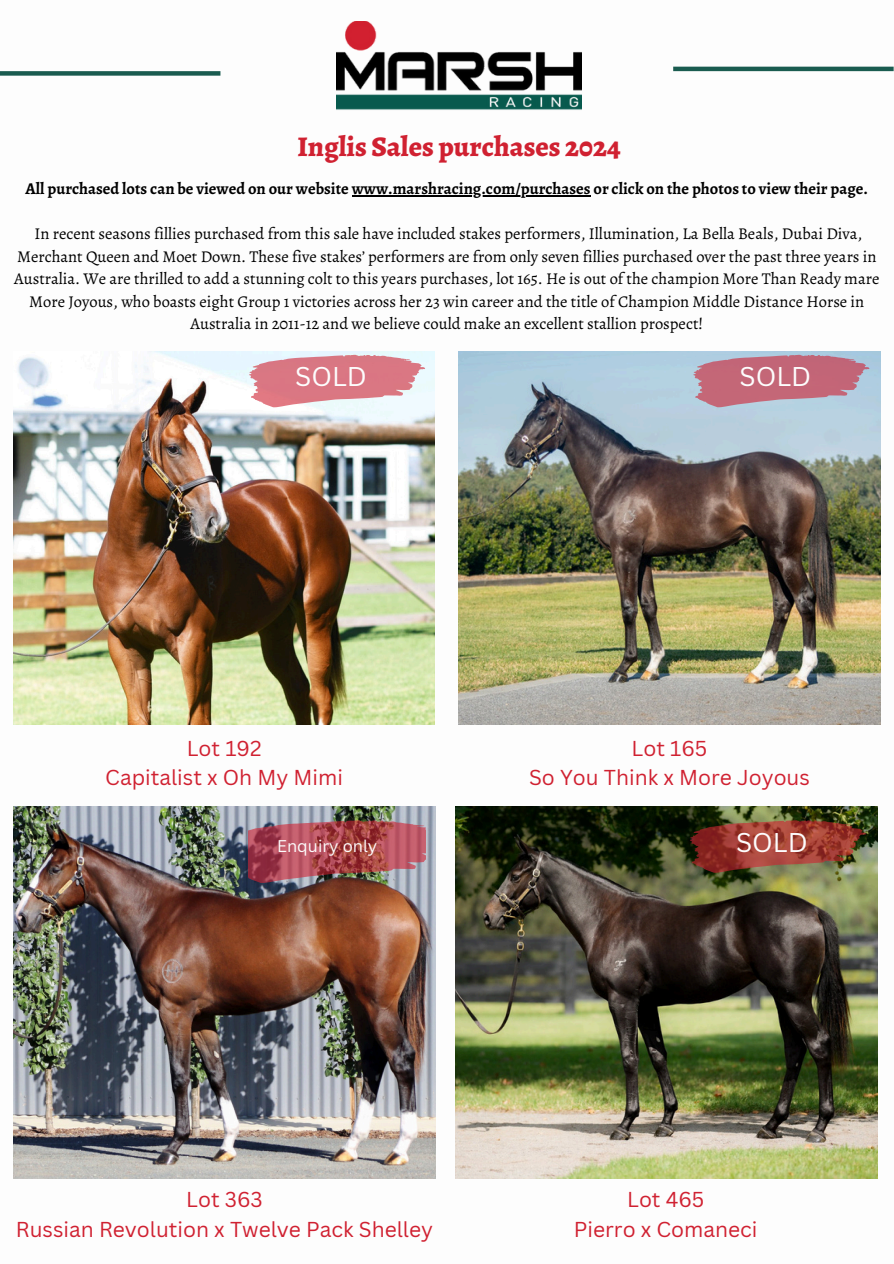
<style>
.page{position:relative;width:894px;height:1264px;background:#fff}
.page>*{position:absolute;margin:0;border:0;box-sizing:border-box;transform-origin:0 0}
.t1{font:800 28.5px "Alegreya";color:#d02131}
.t2{font:26.4px "Canva Sans";color:#fdfdfd}
.t3{font:21px/29.2px "Canva Sans";color:#d02131;text-align:center}
.t4{font:16.5px/22.5px "Alegreya";color:#000;text-align:center}
.t5{font:700 16.5px "Alegreya";color:#000}
.t6{font:16.5px "Canva Sans";color:#fdfdfd}
</style>
<div class="page">
<div style="left:0;top:71px;width:220px;height:5px;background:#1a5c50"></div>
<hr style="left:673px;top:67px;width:220px;height:4px;background:#1a5c50">
<img style="left:14px;top:352px;width:420px;height:372px">
<img style="left:458px;top:352px;width:422px;height:372px">
<img style="left:337px;top:22px;width:244px;height:88px">
<hr style="left:351px;top:195px;width:239px;height:2px;background:#000">
<img style="left:14px;top:806px;width:421px;height:372px">
<img style="left:455px;top:806px;width:422px;height:372px">
<svg style="left:249px;top:355px;width:176px;height:52px"></svg>
<svg style="left:693px;top:355px;width:176px;height:52px"></svg>
<img style="left:249px;top:820px;width:176px;height:63px">
<img style="left:689px;top:820px;width:176px;height:52px">
<p class="t1" style="left:297px;top:127px;width:325px">Inglis Sales purchases 2024</p>
<p class="t5" style="left:26px;top:178px;width:843px">All purchased lots can be viewed on our website www.marshracing.com/purchases or click on the photos to view their page.</p>
<h1 class="t4" style="left:14px;top:223px;width:866px">In recent seasons fillies purchased from this sale have included stakes performers, Illumination, La Bella Beals, Dubai Diva, Merchant Queen and Moet Down. These five stakes’ performers are from only seven fillies purchased over the past three years in Australia. We are thrilled to add a stunning colt to this years purchases, lot 165. He is out of the champion More Than Ready mare More Joyous, who boasts eight Group 1 victories across her 23 win career and the title of Champion Middle Distance Horse in Australia in 2011-12 and we believe could make an excellent stallion prospect!</h1>
<p class="t2" style="left:295px;top:358px;width:73px">SOLD</p>
<p class="t2" style="left:739px;top:358px;width:73px">SOLD</p>
<p class="t3" style="left:105px;top:732px;width:239px">Lot 192<br>Capitalist x Oh My Mimi</p>
<p class="t3" style="left:529px;top:732px;width:282px">Lot 165<br>So You Think x More Joyous</p>
<p class="t6" style="left:277px;top:834px;width:102px">Enquiry only</p>
<p class="t2" style="left:736px;top:823px;width:73px">SOLD</p>
<h3 class="t3" style="left:16px;top:1184px;width:418px">Lot 363<br>Russian Revolution x Twelve Pack Shelley</h3>
<p class="t3" style="left:573px;top:1184px;width:185px">Lot 465<br>Pierro x Comaneci</p>
</div>
